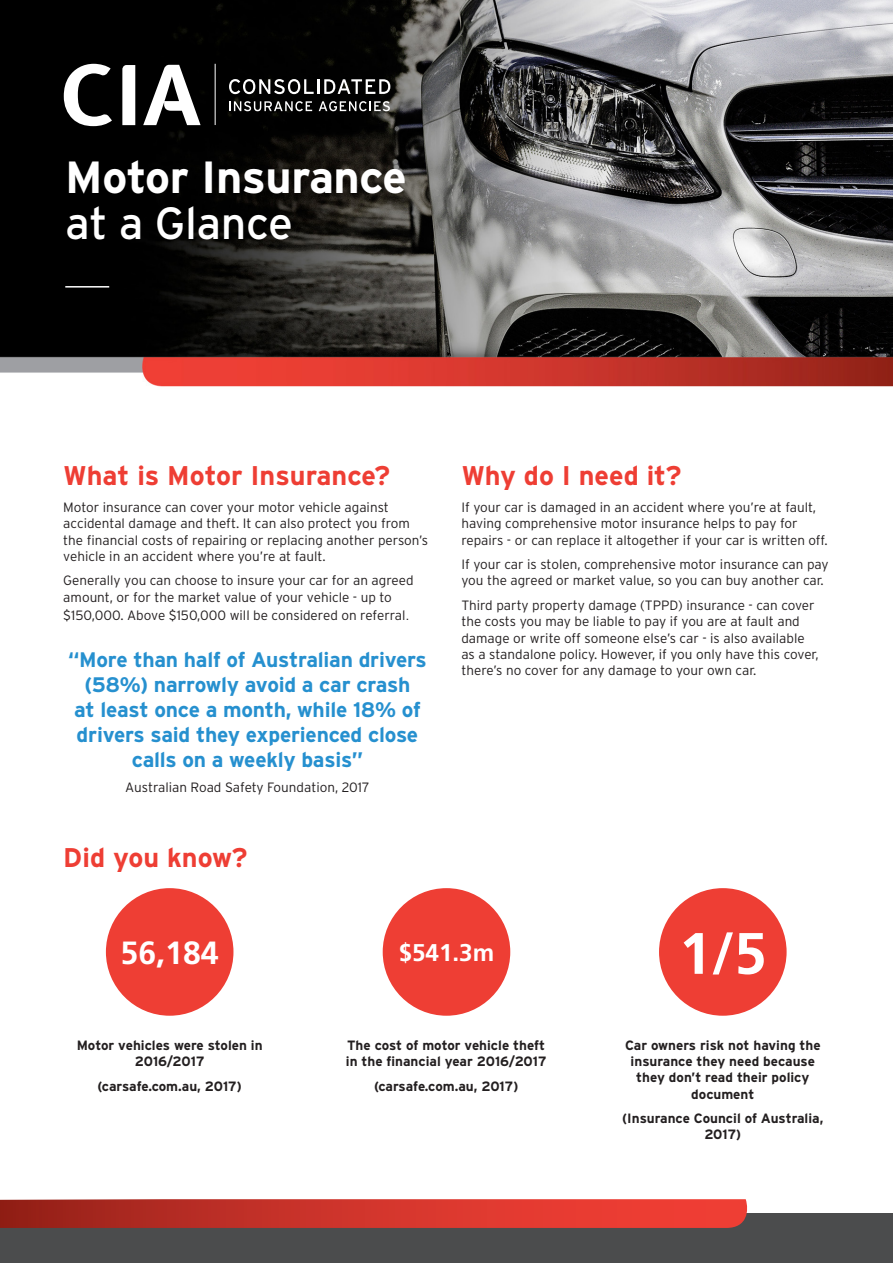
<style>
.page{position:relative;width:893px;height:1263px;background:#fff}
.page>*{position:absolute;margin:0;border:0;box-sizing:border-box;transform-origin:0 0}
.t1{font:700 58.35px "Frutiger";color:#fff}
.t2{font:700 45px "Interstate";letter-spacing:-.01em;color:#fff}
.t3{font:45px "Interstate";letter-spacing:-.01em;color:#fff}
.t4{font:700 32.1px "Frutiger";color:#fff}
.t5{font:700 27px "Interstate";color:#ee3e34}
.t6{font:700 24.15px "Frutiger";color:#fff}
.t7{font:700 21px/25.2px "Interstate";letter-spacing:-.01em;color:#2690cf;text-align:center}
.t8{font:300 13.5px/16.2px "Interstate";color:#231f20}
.t9{font:700 13.5px/16.2px "Interstate";color:#231f20;text-align:center}
.s1{font-family:"Frutiger";font-size:15px}
</style>
<div class="page">
<img style="left:0;top:0;width:893px;height:387px">
<svg style="left:229px;top:79px;width:85px;height:15px"></svg>
<hr style="left:317px;top:79px;width:3px;height:15px;background:#fff">
<svg style="left:324px;top:79px;width:66px;height:15px"></svg>
<svg style="left:229px;top:101px;width:83px;height:10px"></svg>
<svg style="left:319px;top:101px;width:71px;height:10px"></svg>
<svg style="left:122px;top:65px;width:13px;height:60px"></svg>
<svg style="left:64px;top:64px;width:48px;height:62px"></svg>
<svg style="left:143px;top:65px;width:58px;height:60px"></svg>
<hr style="left:215px;top:64px;width:1px;height:61px;background:#fff">
<hr style="left:65px;top:286px;width:44px;height:2px;background:#fff">
<div style="left:0;top:1213px;width:893px;height:50px;background:#4b4c4d"></div>
<svg style="left:0;top:1199px;width:748px;height:29px;background:#cc352c"></svg>
<div style="left:106px;top:888px;width:127px;height:128px;background:#ee3e34;border-radius:50%"></div>
<div style="left:659px;top:888px;width:128px;height:128px;background:#ee3e34;border-radius:50%"></div>
<div style="left:383px;top:888px;width:127px;height:128px;background:#ee3e34;border-radius:50%"></div>
<p class="t2" style="left:65px;top:152px;width:343px">Motor Insurance</p>
<p class="t3" style="left:65px;top:198px;width:229px">at a Glance</p>
<p class="t5" style="left:63px;top:461px;width:328px">What is Motor Insurance?</p>
<p class="t8" style="left:63px;top:499px;width:366px">Motor insurance can cover your motor vehicle against accidental damage and theft. It can also protect you from the financial costs of repairing or replacing another person’s vehicle in an accident where you’re at fault.</p>
<p class="t8" style="left:63px;top:572px;width:352px">Generally you can choose to insure your car for an agreed amount, or for the market value of your vehicle - up to</p>
<p class="t8" style="left:63px;top:607px;width:348px">$150,000. Above $150,000 will be considered on referral<span class="s1">.</span></p>
<p class="t7" style="left:68px;top:646px;width:360px">“More than half of Australian drivers (58%) narrowly avoid a car crash<br>at least once a month, while 18% of drivers said they experienced close calls on a weekly basis”</p>
<p class="t8" style="left:125px;top:779px;width:246px">Australian Road Safety Foundation, 2017</p>
<p class="t5" style="left:63px;top:842px;width:186px">Did you know?</p>
<p class="t5" style="left:461px;top:461px;width:222px">Why do I need it?</p>
<p class="t8" style="left:461px;top:499px;width:368px">If your car is damaged in an accident where you’re at fault, having comprehensive motor insurance helps to pay for repairs - or can replace it altogether if your car is written off.</p>
<p class="t8" style="left:461px;top:556px;width:369px">If your car is stolen, comprehensive motor insurance can pay you the agreed or market value, so you can buy another car.</p>
<p class="t8" style="left:461px;top:597px;width:359px">Third party property damage (TPPD) insurance - can cover the costs you may be liable to pay if you are at fault and damage or write off someone else’s car - is also available as a standalone policy. However, if you only have this cover, there’s no cover for any damage to your own car.</p>
<p class="t4" style="left:121px;top:934px;width:100px">56,184</p>
<p class="t6" style="left:399px;top:938px;width:97px">$541.3m</p>
<p class="t1" style="left:679px;top:919px;width:89px">1/5</p>
<p class="t9" style="left:77px;top:1037px;width:187px">Motor vehicles were stolen in<br>2016/2017</p>
<p class="t9" style="left:98px;top:1078px;width:146px">(carsafe.com.au, 2017)</p>
<p class="t9" style="left:346px;top:1037px;width:202px;text-align:left">The cost of motor vehicle theft in the financial year 2016/2017</p>
<p class="t9" style="left:374px;top:1078px;width:146px">(carsafe.com.au, 2017)</p>
<p class="t9" style="left:625px;top:1037px;width:197px">Car owners risk not having the insurance they need because they don’t read their policy document</p>
<p class="t9" style="left:622px;top:1110px;width:203px">(Insurance Council of Australia,<br>2017)</p>
</div>
